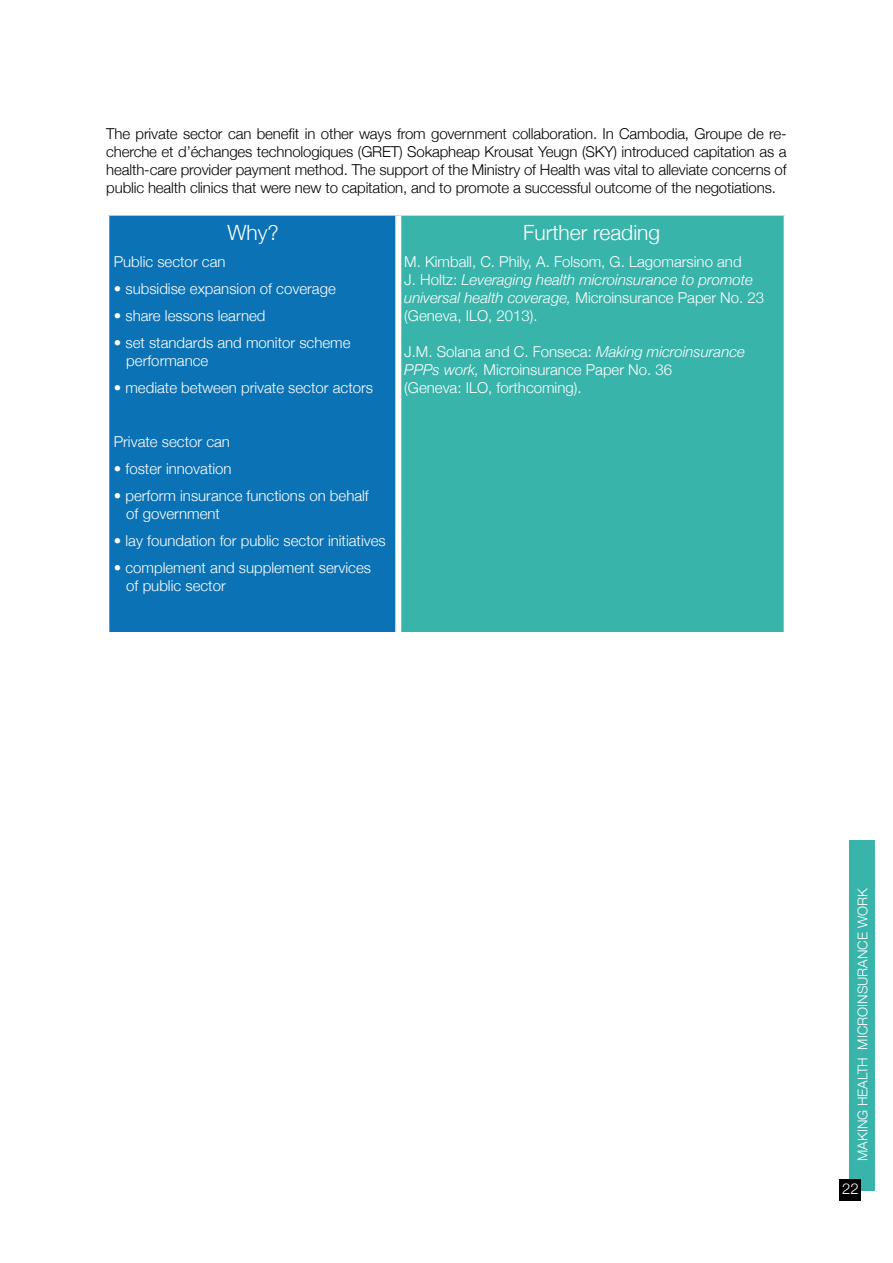
<style>
.page{position:relative;width:893px;height:1263px;background:#fff}
.page>*{position:absolute;margin:0;border:0;box-sizing:border-box;transform-origin:0 0}
.t1{font:300 21px "Helvetica Neue";color:#fff}
.t2{font:300 15px/18px "Helvetica Neue";color:#fff}
.t3{font:300 15px/18px "Helvetica Neue";letter-spacing:-.01em;color:#000;text-align:justify}
.t4{font:300 13.5px "Helvetica Neue";color:#fff}
.s1{font-style:italic}
</style>
<div class="page">
<div style="left:849px;top:840px;width:26px;height:351px;background:#39b4aa"></div>
<div style="left:840px;top:1180px;width:21px;height:21px;background:#000"></div>
<div style="left:108px;top:214px;width:290px;height:419px;background:#0b72b5"></div>
<div style="left:398px;top:214px;width:387px;height:419px;background:#39b4aa"></div>
<div style="left:395px;top:216px;width:6px;height:416px;background:#fff"></div>
<hr style="left:106px;top:213px;width:292px;height:3px;background:#fff">
<hr style="left:106px;top:216px;width:3px;height:416px;background:#fff">
<hr style="left:398px;top:213px;width:389px;height:3px;background:#fff">
<hr style="left:784px;top:216px;width:3px;height:416px;background:#fff">
<svg style="left:108px;top:632px;width:677px;height:1px"></svg>
<p class="t3" style="left:106px;top:124px;width:682px">The private sector can benefit in other ways from government collaboration. In Cambodia, Groupe de re&shy;cherche et d’échanges technologiques (GRET) Sokapheap Krousat Yeugn (SKY) introduced capitation as a health-care provider payment method. The support of the Ministry of Health was vital to alleviate concerns of public health clinics that were new to capitation, and to promote a successful outcome of the negotiations.</p>
<h1 class="t1" style="left:227px;top:220px;width:53px">Why?</h1>
<p class="t2" style="left:114px;top:253px;width:113px">Public sector can</p>
<p class="t2" style="left:114px;top:280px;width:223px">• subsidise expansion of coverage</p>
<p class="t2" style="left:114px;top:307px;width:153px">• share lessons learned</p>
<p class="t2" style="left:126px;top:334px;width:226px;text-indent:-13px">• set standards and monitor scheme performance</p>
<p class="t2" style="left:114px;top:379px;width:261px">• mediate between private sector actors</p>
<h1 class="t1" style="left:523px;top:220px;width:138px">Further reading</h1>
<p class="t2" style="left:404px;top:253px;width:361px">M. Kimball, C. Phily, A. Folsom, G. Lagomarsino and<br>J. Holtz: <span class="s1">Leveraging health microinsurance to promote universal health coverage,</span> Microinsurance Paper No. 23 (Geneva, ILO, 2013).</p>
<p class="t2" style="left:404px;top:343px;width:342px">J.M. Solana and C. Fonseca: <span class="s1">Making microinsurance<br>PPPs work,</span> Microinsurance Paper No. 36<br>(Geneva: ILO, forthcoming).</p>
<p class="t2" style="left:114px;top:433px;width:118px">Private sector can</p>
<p class="t2" style="left:114px;top:460px;width:119px">• foster innovation</p>
<p class="t2" style="left:126px;top:487px;width:244px;text-indent:-13px">• perform insurance functions on behalf of government</p>
<p class="t2" style="left:114px;top:532px;width:273px">• lay foundation for public sector initiatives</p>
<p class="t2" style="left:126px;top:559px;width:246px;text-indent:-13px">• complement and supplement services of public sector</p>
<p class="t4" style="left:854px;top:1161px;width:274px;rotate:-90deg">MAKING HEALTH MICROINSURANCE WORK</p>
<p class="t2" style="left:842px;top:1179px;width:18px">22</p>
</div>
